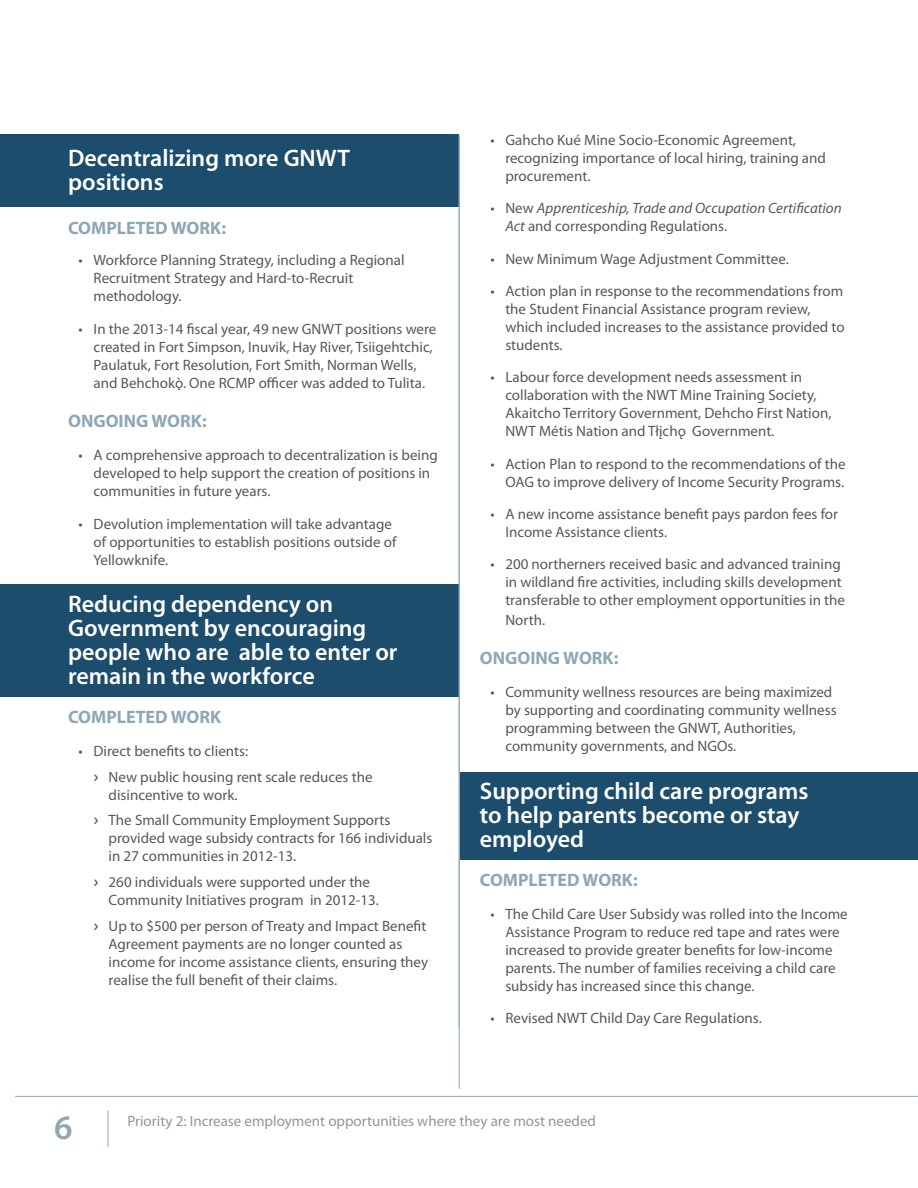
<style>
.page{position:relative;width:918px;height:1188px;background:#fff}
.page>*{position:absolute;margin:0;border:0;box-sizing:border-box;transform-origin:0 0}
.t1{font:600 34.5px "Myriad Pro";color:#8da7b7}
.Prioritie_headings{font:600 24px/24px "Myriad Pro";color:#fff}
.Prioritie_headings-2{font:700 18px "Myriad Pro";color:#8da7b7}
.Body{font:15px/18px "Myriad Pro";color:#57585a}
.t2{font:italic 15px/18px "Myriad Pro";color:#57585a}
.Body-2{font:15px "Myriad Pro";color:#939598}
.s1{font-family:"Cabin"}
.s2{font-style:normal}
</style>
<div class="page">
<hr style="left:15px;top:1096px;width:903px;height:1px;background:#8da7b7">
<hr style="left:108px;top:1111px;width:1px;height:36px;background:#8da7b7">
<div style="left:0;top:585px;width:459px;height:112px;background:#1d4d6d"></div>
<div style="left:0;top:135px;width:459px;height:72px;background:#1d4d6d"></div>
<div style="left:460px;top:772px;width:458px;height:88px;background:#1d4d6d"></div>
<hr style="left:459px;top:135px;width:1px;height:892px;background:#8da7b7">
<hr style="left:459px;top:136px;width:1px;height:953px;background:#8da7b7">
<p class="Prioritie_headings" style="left:68px;top:145px;width:283px">Decentralizing more GNWT positions</p>
<p class="Prioritie_headings-2" style="left:68px;top:216px;width:159px">COMPLETED WORK:</p>
<p class="Body" style="left:94px;top:251px;width:312px;text-indent:-15px">• Workforce Planning Strategy, including a Regional<br>Recruitment Strategy and Hard-to-Recruit methodology.</p>
<p class="Body" style="left:94px;top:319px;width:344px;text-indent:-15px">• In the 2013-14 fiscal year, 49 new GNWT positions were created in Fort Simpson, Inuvik, Hay River, Tsiigehtchic, Paulatuk, Fort Resolution, Fort Smith, Norman Wells, and Behchokò. One RCMP officer was added to Tulita.</p>
<h3 class="Prioritie_headings-2" style="left:68px;top:409px;width:140px">ONGOING WORK:</h3>
<p class="Body" style="left:94px;top:446px;width:346px;text-indent:-15px">• A comprehensive approach to decentralization is being developed to help support the creation of positions in communities in future years.</p>
<p class="Body" style="left:94px;top:514px;width:304px;text-indent:-15px">• Devolution implementation will take advantage of opportunities to establish positions outside of<br>Yellowknife.</p>
<p class="Prioritie_headings" style="left:68px;top:592px;width:331px">Reducing dependency on<br>Government by encouraging people who are able to enter or remain in the workforce</p>
<h3 class="Prioritie_headings-2" style="left:68px;top:705px;width:155px">COMPLETED WORK</h3>
<p class="Body" style="left:79px;top:742px;width:171px">• Direct benefits to clients:</p>
<p class="Body" style="left:109px;top:768px;width:265px;text-indent:-15px"><span class="s1">›</span> New public housing rent scale reduces the disincentive to work.</p>
<p class="Body" style="left:109px;top:811px;width:325px;text-indent:-15px"><span class="s1">›</span> The Small Community Employment Supports provided wage subsidy contracts for 166 individuals in 27 communities in 2012-13.</p>
<p class="Body" style="left:109px;top:873px;width:272px;text-indent:-15px"><span class="s1">›</span> 260 individuals were supported under the<br>Community Initiatives program in 2012-13.</p>
<p class="Body" style="left:109px;top:916px;width:321px;text-indent:-15px"><span class="s1">›</span> Up to $500 per person of Treaty and Impact Benefit Agreement payments are no longer counted as income for income assistance clients, ensuring they realise the full benefit of their claims.</p>
<p class="Body" style="left:177px;top:373px;width:6px">˛</p>
<p class="Body" style="left:505px;top:131px;width:322px;text-indent:-15px">• Gahcho Kué Mine Socio-Economic Agreement, recognizing importance of local hiring, training and procurement.</p>
<p class="t2" style="left:505px;top:199px;width:338px;text-indent:-15px"><span class="s2">• New</span> Apprenticeship, Trade and Occupation Certification<br>Act <span class="s2">and corresponding Regulations.</span></p>
<p class="Body" style="left:490px;top:249px;width:300px">• New Minimum Wage Adjustment Committee.</p>
<p class="Body" style="left:505px;top:282px;width:341px;text-indent:-15px">• Action plan in response to the recommendations from the Student Financial Assistance program review, which included increases to the assistance provided to students.</p>
<p class="Body" style="left:505px;top:368px;width:328px;text-indent:-15px">• Labour force development needs assessment in collaboration with the NWT Mine Training Society, Akaitcho Territory Government, Dehcho First Nation, NWT Métis Nation and Tłįcho Government.</p>
<p class="Body" style="left:490px;top:454px;width:357px;text-align:right">• Action Plan to respond to the recommendations of the<br>OAG to improve delivery of Income Security Programs.</p>
<p class="Body" style="left:505px;top:505px;width:334px;text-indent:-15px">• A new income assistance benefit pays pardon fees for<br>Income Assistance clients.</p>
<p class="Body" style="left:505px;top:555px;width:341px;text-indent:-15px">• 200 northerners received basic and advanced training in wildland fire activities, including skills development transferable to other employment opportunities in the</p>
<p class="Body" style="left:505px;top:610px;width:41px">North.</p>
<h3 class="Prioritie_headings-2" style="left:480px;top:646px;width:140px">ONGOING WORK:</h3>
<p class="Body" style="left:505px;top:683px;width:333px;text-indent:-15px">• Community wellness resources are being maximized by supporting and coordinating community wellness programming between the GNWT, Authorities, community governments, and NGOs.</p>
<p class="Prioritie_headings" style="left:480px;top:779px;width:330px">Supporting child care programs to help parents become or stay employed</p>
<h3 class="Prioritie_headings-2" style="left:480px;top:868px;width:159px">COMPLETED WORK:</h3>
<p class="Body" style="left:505px;top:905px;width:344px;text-indent:-15px">• The Child Care User Subsidy was rolled into the Income Assistance Program to reduce red tape and rates were increased to provide greater benefits for low-income parents. The number of families receiving a child care subsidy has increased since this change.</p>
<p class="Body" style="left:490px;top:1009px;width:273px">• Revised NWT Child Day Care Regulations.</p>
<p class="Body" style="left:679px;top:422px;width:6px">˛</p>
<h1 class="t1" style="left:54px;top:1105px;width:20px">6</h1>
<p class="Body-2" style="left:127px;top:1112px;width:470px">Priority 2: Increase employment opportunities where they are most needed</p>
</div>
